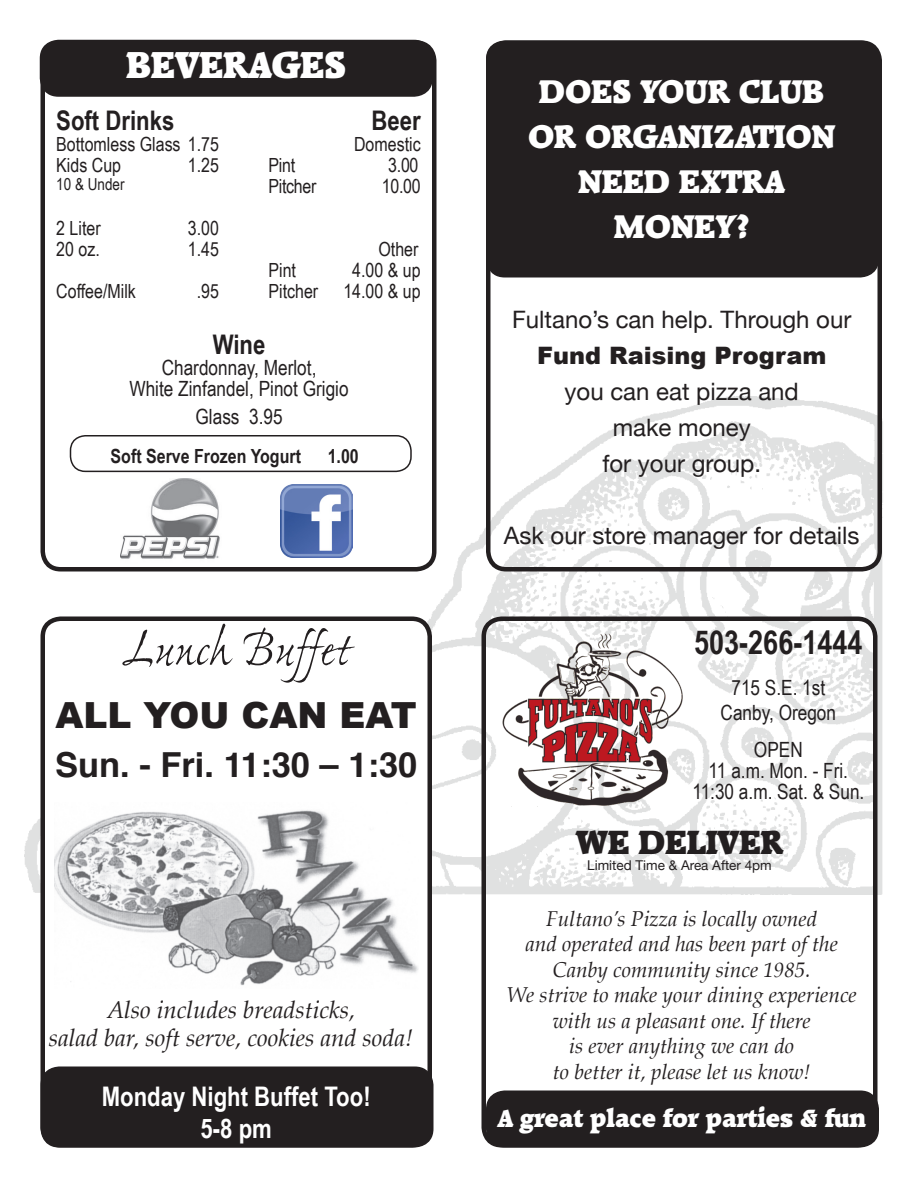
<style>
.page{position:relative;width:918px;height:1188px;background:#fff}
.page>*{position:absolute;margin:0;border:0;box-sizing:border-box;transform-origin:0 0}
.t1{font:54px "Ex Ponto";letter-spacing:-.01em;color:#231f20}
.t2{font:900 36px "Arial";color:#231f20}
.t3{font:800 36px "Rowdy";color:#fff}
.t4{font:700 34.5px "Helvetica";color:#231f20}
.t5{font:700 33px "Arial Narrow";color:#231f20}
.t6{font:800 32.25px "Rowdy";color:#231f20}
.t7{font:800 31.5px "Rowdy";color:#fff}
.t8{font:700 27px "Arial Narrow";color:#fff}
.t9{font:700 27px "Arial Narrow";color:#231f20}
.t10{font:24px "Helvetica Neue";color:#231f20}
.t11{font:italic 24px "Palatino";color:#231f20}
.t12{font:800 24px "Rowdy";color:#fff}
.t13{font:900 24px "Arial";color:#231f20}
.t14{font:italic 21px "Palatino";color:#231f20}
.t15{font:21px "Arial Narrow";color:#231f20}
.t16{font:19.5px "Arial Narrow";color:#231f20}
.t17{font:700 19.5px "Arial Narrow";color:#231f20}
.t18{font:16.5px "Arial Narrow";color:#231f20}
.t19{font:13.5px "Helvetica Neue";color:#231f20}
</style>
<div class="page">
<img style="left:24px;top:396px;width:859px;height:498px">
<div style="left:482px;top:616px;width:396px;height:532px;border:4px solid #231f20;border-radius:18px"></div>
<div style="left:43px;top:619px;width:387px;height:526px;background:#fff;border-radius:18px"></div>
<div style="left:40px;top:616px;width:392px;height:532px;border:4px solid #231f20;border-radius:18px"></div>
<div style="left:41px;top:1067px;width:392px;height:80px;background:#231f20;border-radius:18px"></div>
<div style="left:40px;top:1066px;width:394px;height:82px;border:2px solid #231f20;border-radius:18px"></div>
<div style="left:487px;top:1091px;width:391px;height:56px;background:#231f20;border-radius:18px"></div>
<div style="left:486px;top:1091px;width:393px;height:57px;border:2px solid #231f20;border-radius:18px"></div>
<div style="left:40px;top:40px;width:396px;height:532px;border:4px solid #231f20;border-radius:18px"></div>
<img style="left:54px;top:810px;width:364px;height:176px">
<div style="left:486px;top:40px;width:396px;height:532px;border:4px solid #231f20;border-radius:18px"></div>
<div style="left:40px;top:40px;width:392px;height:56px;background:#231f20;border-radius:18px"></div>
<div style="left:40px;top:40px;width:393px;height:57px;border:2px solid #231f20;border-radius:18px"></div>
<div style="left:487px;top:41px;width:391px;height:236px;background:#231f20;border-radius:18px"></div>
<div style="left:486px;top:40px;width:393px;height:238px;border:2px solid #231f20;border-radius:18px"></div>
<img style="left:121px;top:478px;width:101px;height:85px">
<div style="left:70px;top:435px;width:342px;height:37px;border:2px solid #231f20;border-radius:15px"></div>
<img style="left:280px;top:485px;width:73px;height:72px">
<img style="left:501px;top:633px;width:182px;height:173px">
<p class="t3" style="left:126px;top:46px;width:221px">BEVERAGES</p>
<p class="t9" style="left:56px;top:105px;width:120px">Soft Drinks</p>
<p class="t9" style="left:372px;top:105px;width:51px">Beer</p>
<p class="t16" style="left:56px;top:133px;width:164px">Bottomless Glass 1.75</p>
<p class="t16" style="left:354px;top:133px;width:68px">Domestic</p>
<p class="t16" style="left:56px;top:154px;width:66px">Kids Cup</p>
<p class="t16" style="left:188px;top:154px;width:33px">1.25</p>
<p class="t16" style="left:269px;top:154px;width:28px">Pint</p>
<p class="t16" style="left:388px;top:154px;width:32px">3.00</p>
<p class="t18" style="left:56px;top:175px;width:70px">10 &amp; Under</p>
<p class="t16" style="left:268px;top:175px;width:50px">Pitcher</p>
<p class="t16" style="left:382px;top:175px;width:40px">10.00</p>
<p class="t16" style="left:56px;top:217px;width:46px">2 Liter</p>
<p class="t16" style="left:188px;top:217px;width:33px">3.00</p>
<p class="t16" style="left:56px;top:238px;width:45px">20 oz.</p>
<p class="t16" style="left:188px;top:238px;width:33px">1.45</p>
<p class="t16" style="left:379px;top:238px;width:41px">Other</p>
<p class="t16" style="left:268px;top:259px;width:29px">Pint</p>
<p class="t16" style="left:352px;top:259px;width:70px">4.00 &amp; up</p>
<p class="t16" style="left:56px;top:280px;width:81px">Coffee/Milk</p>
<p class="t16" style="left:197px;top:280px;width:24px">.95</p>
<p class="t16" style="left:269px;top:280px;width:51px">Pitcher</p>
<p class="t16" style="left:343px;top:280px;width:79px">14.00 &amp; up</p>
<p class="t9" style="left:213px;top:328px;width:54px">Wine</p>
<p class="t15" style="left:162px;top:355px;width:156px">Chardonnay, Merlot,</p>
<p class="t15" style="left:129px;top:376px;width:221px">White Zinfandel, Pinot Grigio</p>
<p class="t15" style="left:196px;top:405px;width:89px">Glass 3.95</p>
<p class="t17" style="left:111px;top:445px;width:192px">Soft Serve Frozen Yogurt</p>
<p class="t17" style="left:328px;top:445px;width:33px">1.00</p>
<p class="t1" style="left:122px;top:622px;width:230px">Lunch Buffet</p>
<p class="t2" style="left:56px;top:695px;width:363px">ALL YOU CAN EAT</p>
<p class="t4" style="left:55px;top:737px;width:364px">Sun. - Fri. 11:30 – 1:30</p>
<p class="t11" style="left:107px;top:990px;width:250px">Also includes breadsticks,</p>
<p class="t11" style="left:49px;top:1019px;width:366px">salad bar, soft serve, cookies and soda!</p>
<p class="t8" style="left:102px;top:1081px;width:270px">Monday Night Buffet Too!</p>
<p class="t8" style="left:201px;top:1113px;width:73px">5-8 pm</p>
<p class="t7" style="left:539px;top:75px;width:287px">DOES YOUR CLUB</p>
<p class="t7" style="left:528px;top:120px;width:309px">OR ORGANIZATION</p>
<p class="t7" style="left:578px;top:165px;width:208px">NEED EXTRA</p>
<p class="t7" style="left:614px;top:210px;width:136px">MONEY?</p>
<p class="t10" style="left:512px;top:306px;width:341px">Fultano’s can help. Through our</p>
<p class="t13" style="left:537px;top:342px;width:291px">Fund Raising Program</p>
<p class="t10" style="left:565px;top:378px;width:236px">you can eat pizza and</p>
<p class="t10" style="left:613px;top:414px;width:139px">make money</p>
<p class="t10" style="left:602px;top:450px;width:160px">for your group.</p>
<p class="t10" style="left:504px;top:522px;width:357px">Ask our store manager for details</p>
<p class="t5" style="left:694px;top:624px;width:170px">503-266-1444</p>
<p class="t15" style="left:731px;top:675px;width:95px">715 S.E. 1st</p>
<p class="t15" style="left:721px;top:700px;width:117px">Canby, Oregon</p>
<p class="t15" style="left:754px;top:738px;width:50px">OPEN</p>
<p class="t15" style="left:709px;top:759px;width:141px">11 a.m. Mon. - Fri.</p>
<p class="t15" style="left:692px;top:780px;width:174px">11:30 a.m. Sat. &amp; Sun.</p>
<p class="t6" style="left:576px;top:825px;width:209px">WE DELIVER</p>
<p class="t19" style="left:587px;top:857px;width:186px">Limited Time &amp; Area After 4pm</p>
<p class="t14" style="left:546px;top:902px;width:273px">Fultano’s Pizza is locally owned</p>
<p class="t14" style="left:526px;top:927px;width:314px">and operated and has been part of the</p>
<p class="t14" style="left:553px;top:953px;width:259px">Canby community since 1985.</p>
<p class="t14" style="left:507px;top:978px;width:351px">We strive to make your dining experience</p>
<p class="t14" style="left:553px;top:1004px;width:260px">with us a pleasant one. If there</p>
<p class="t14" style="left:569px;top:1029px;width:226px">is ever anything we can do</p>
<p class="t14" style="left:553px;top:1055px;width:259px">to better it, please let us know!</p>
<p class="t12" style="left:497px;top:1105px;width:370px">A great place for parties &amp; fun</p>
</div>
